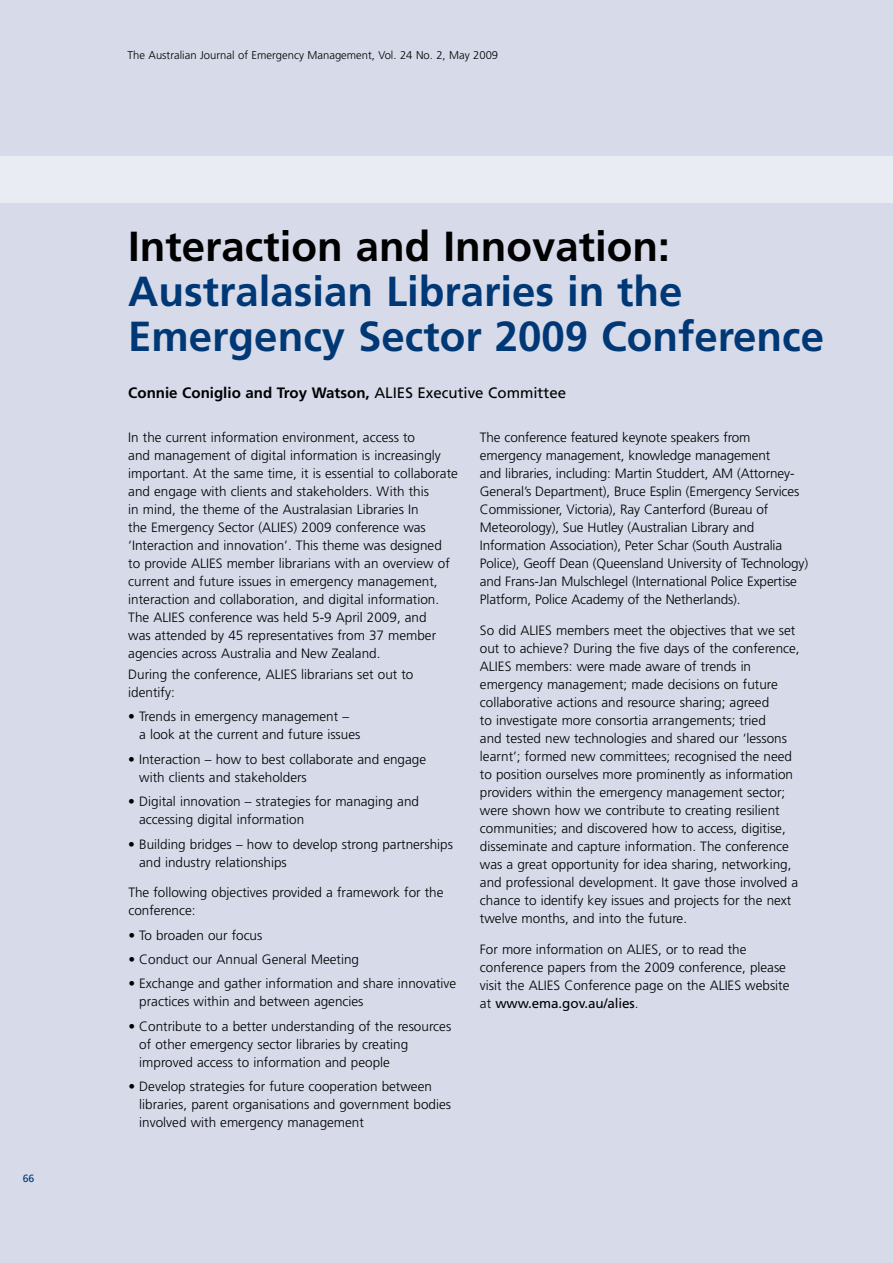
<style>
.page{position:relative;width:893px;height:1263px;background:#d6dae9}
.page>*{position:absolute;margin:0;border:0;box-sizing:border-box;transform-origin:0 0}
.t1{font:700 42px/45px "Frutiger";color:#003876}
.t2{font:700 42px "Frutiger";color:#000}
.t3{font:700 15px "Frutiger";color:#000}
.t4{font:300 13.5px/18px "Frutiger";color:#000}
.t5{font:300 11.25px "Frutiger";color:#000}
.t6{font:10.5px "Frutiger";color:#003876}
.s1{font-weight:400}
</style>
<div class="page">
<div style="left:0;top:156px;width:893px;height:46px;background:#eaecf3"></div>
<p class="t6" style="left:23px;top:1172px;width:13px">66</p>
<p class="t5" style="left:128px;top:49px;width:372px">The Australian Journal of Emergency Management, Vol. 24 No. 2, May 2009</p>
<h1 class="t2" style="left:128px;top:222px;width:543px">Interaction and Innovation:</h1>
<h1 class="t1" style="left:128px;top:269px;width:697px">Australasian Libraries in the<br>Emergency Sector 2009 Conference</h1>
<p class="t3" style="left:128px;top:383px;width:439px">Connie Coniglio and Troy Watson, <span class="s1">ALIES Executive Committee</span></p>
<p class="t4" style="left:128px;top:429px;width:331px">In the current information environment, access to<br>and management of digital information is increasingly important. At the same time, it is essential to collaborate and engage with clients and stakeholders. With this<br>in mind, the theme of the Australasian Libraries In<br>the Emergency Sector (ALIES) 2009 conference was ‘Interaction and innovation’. This theme was designed<br>to provide ALIES member librarians with an overview of current and future issues in emergency management, interaction and collaboration, and digital information.<br>The ALIES conference was held 5-9 April 2009, and<br>was attended by 45 representatives from 37 member agencies across Australia and New Zealand.</p>
<p class="t4" style="left:128px;top:665px;width:287px">During the conference, ALIES librarians set out to identify:</p>
<p class="t4" style="left:139px;top:708px;width:223px;text-indent:-11px">• Trends in emergency management –<br>a look at the current and future issues</p>
<p class="t4" style="left:139px;top:750px;width:288px;text-indent:-11px">• Interaction – how to best collaborate and engage with clients and stakeholders</p>
<p class="t4" style="left:139px;top:793px;width:281px;text-indent:-11px">• Digital innovation – strategies for managing and accessing digital information</p>
<p class="t4" style="left:139px;top:835px;width:315px;text-indent:-11px">• Building bridges – how to develop strong partnerships and industry relationships</p>
<p class="t4" style="left:128px;top:884px;width:317px">The following objectives provided a framework for the conference:</p>
<p class="t4" style="left:128px;top:926px;width:136px">• To broaden our focus</p>
<p class="t4" style="left:128px;top:950px;width:232px">• Conduct our Annual General Meeting</p>
<p class="t4" style="left:139px;top:975px;width:319px;text-indent:-11px">• Exchange and gather information and share innovative practices within and between agencies</p>
<p class="t4" style="left:139px;top:1017px;width:313px;text-indent:-11px">• Contribute to a better understanding of the resources of other emergency sector libraries by creating improved access to information and people</p>
<p class="t4" style="left:139px;top:1078px;width:313px;text-indent:-11px">• Develop strategies for future cooperation between libraries, parent organisations and government bodies involved with emergency management</p>
<p class="t4" style="left:480px;top:429px;width:330px">The conference featured keynote speakers from emergency management, knowledge management<br>and libraries, including: Martin Studdert, AM (Attorney-General’s Department), Bruce Esplin (Emergency Services Commissioner, Victoria), Ray Canterford (Bureau of Meteorology), Sue Hutley (Australian Library and Information Association), Peter Schar (South Australia Police), Geoff Dean (Queensland University of Technology) and Frans-Jan Mulschlegel (International Police Expertise Platform, Police Academy of the Netherlands).</p>
<p class="t4" style="left:480px;top:621px;width:321px">So did ALIES members meet the objectives that we set out to achieve? During the five days of the conference, ALIES members: were made aware of trends in emergency management; made decisions on future collaborative actions and resource sharing; agreed<br>to investigate more consortia arrangements; tried<br>and tested new technologies and shared our ‘lessons learnt’; formed new committees; recognised the need to position ourselves more prominently as information providers within the emergency management sector; were shown how we contribute to creating resilient communities; and discovered how to access, digitise, disseminate and capture information. The conference was a great opportunity for idea sharing, networking, and professional development. It gave those involved a chance to identify key issues and projects for the next twelve months, and into the future.</p>
<p class="t4" style="left:480px;top:940px;width:311px">For more information on ALIES, or to read the conference papers from the 2009 conference, please visit the ALIES Conference page on the ALIES website at <span class="s1">www.ema.gov.au/alies</span>.</p>
</div>
